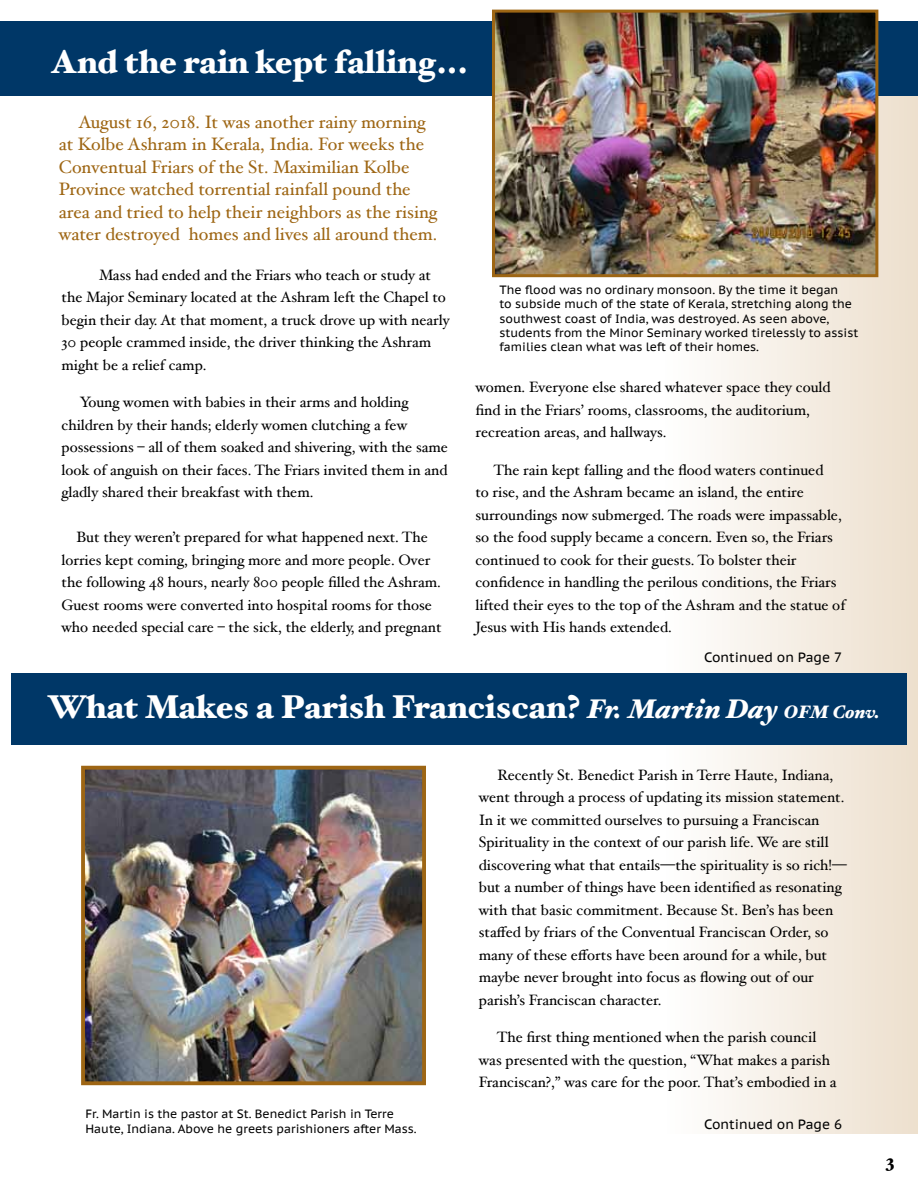
<style>
.page{position:relative;width:918px;height:1188px;background:#fff}
.page>*{position:absolute;margin:0;border:0;box-sizing:border-box;transform-origin:0 0}
.t1{font:900 33px "Hoefler Text";color:#fff}
.t2{font:18px/22.5px "Hoefler Text";color:#9e6614}
.t3{font:900 18px "Hoefler Text";color:#000}
.t4{font:15px/22.5px "Hoefler Text";color:#000}
.t5{font:13.5px "PT Sans Caption";color:#000}
.t6{font:12px/14.4px "PT Sans Caption";color:#000}
.s1{font-style:italic;font-size:27px}
.s2{font-style:italic;font-size:18px}
</style>
<div class="page">
<div style="left:580px;top:96px;width:338px;height:1038px;background:linear-gradient(to right,#fff,#eee1d0)"></div>
<div style="left:0;top:21px;width:918px;height:74px;background:#003767"></div>
<img style="left:86px;top:771px;width:335px;height:309px">
<div style="left:81px;top:766px;width:345px;height:319px;border:4px solid #9e6614"></div>
<div style="left:11px;top:674px;width:896px;height:72px;background:#003767"></div>
<img style="left:496px;top:14px;width:378px;height:259px">
<div style="left:492px;top:10px;width:386px;height:267px;border:3px solid #9e6614"></div>
<h1 class="t1" style="left:51px;top:42px;width:419px">And the rain kept falling...</h1>
<p class="t2" style="left:59px;top:110px;width:380px;text-indent:20px">August 16, 2018. It was another rainy morning at Kolbe Ashram in Kerala, India. For weeks the Conventual Friars of the St. Maximilian Kolbe Province watched torrential rainfall pound the area and tried to help their neighbors as the rising water destroyed homes and lives all around them.</p>
<p class="t4" style="left:62px;top:264px;width:390px;text-indent:38px">Mass had ended and the Friars who teach or study at the Major Seminary located at the Ashram left the Chapel to begin their day. At that moment, a truck drove up with nearly 30 people crammed inside, the driver thinking the Ashram might be a relief camp.</p>
<p class="t4" style="left:62px;top:391px;width:388px;text-indent:18px">Young women with babies in their arms and holding children by their hands; elderly women clutching a few possessions – all of them soaked and shivering, with the same look of anguish on their faces. The Friars invited them in and gladly shared their breakfast with them.</p>
<p class="t4" style="left:62px;top:526px;width:382px;text-indent:15px">But they weren’t prepared for what happened next. The lorries kept coming, bringing more and more people. Over the following 48 hours, nearly 800 people filled the Ashram.<br>Guest rooms were converted into hospital rooms for those who needed special care – the sick, the elderly, and pregnant</p>
<p class="t6" style="left:500px;top:282px;width:360px">The flood was no ordinary monsoon. By the time it began<br>to subside much of the state of Kerala, stretching along the southwest coast of India, was destroyed. As seen above, students from the Minor Seminary worked tirelessly to assist families clean what was left of their homes.</p>
<p class="t4" style="left:476px;top:376px;width:357px">women. Everyone else shared whatever space they could find in the Friars’ rooms, classrooms, the auditorium, recreation areas, and hallways.</p>
<p class="t4" style="left:476px;top:458px;width:371px;text-indent:18px">The rain kept falling and the flood waters continued<br>to rise, and the Ashram became an island, the entire surroundings now submerged. The roads were impassable, so the food supply became a concern. Even so, the Friars continued to cook for their guests. To bolster their confidence in handling the perilous conditions, the Friars lifted their eyes to the top of the Ashram and the statue of Jesus with His hands extended.</p>
<p class="t5" style="left:704px;top:648px;width:139px">Continued on Page 7</p>
<h1 class="t1" style="left:47px;top:687px;width:834px">What Makes a Parish Franciscan? <span class="s1">Fr. Martin Day</span> <span class="s2">OFM Conv.</span></h1>
<p class="t6" style="left:86px;top:1107px;width:333px">Fr. Martin is the pastor at St. Benedict Parish in Terre<br>Haute, Indiana. Above he greets parishioners after Mass.</p>
<p class="t4" style="left:479px;top:763px;width:369px;text-indent:19px">Recently St. Benedict Parish in Terre Haute, Indiana, went through a process of updating its mission statement.<br>In it we committed ourselves to pursuing a Franciscan Spirituality in the context of our parish life. We are still discovering what that entails—the spirituality is so rich!— but a number of things have been identified as resonating with that basic commitment. Because St. Ben’s has been staffed by friars of the Conventual Franciscan Order, so many of these efforts have been around for a while, but maybe never brought into focus as flowing out of our parish’s Franciscan character.</p>
<p class="t4" style="left:479px;top:1026px;width:359px;text-align:center">The first thing mentioned when the parish council<br>was presented with the question, “What makes a parish<br>Franciscan?,” was care for the poor. That’s embodied in a</p>
<p class="t5" style="left:704px;top:1115px;width:139px">Continued on Page 6</p>
<p class="t3" style="left:886px;top:1150px;width:10px">3</p>
</div>
